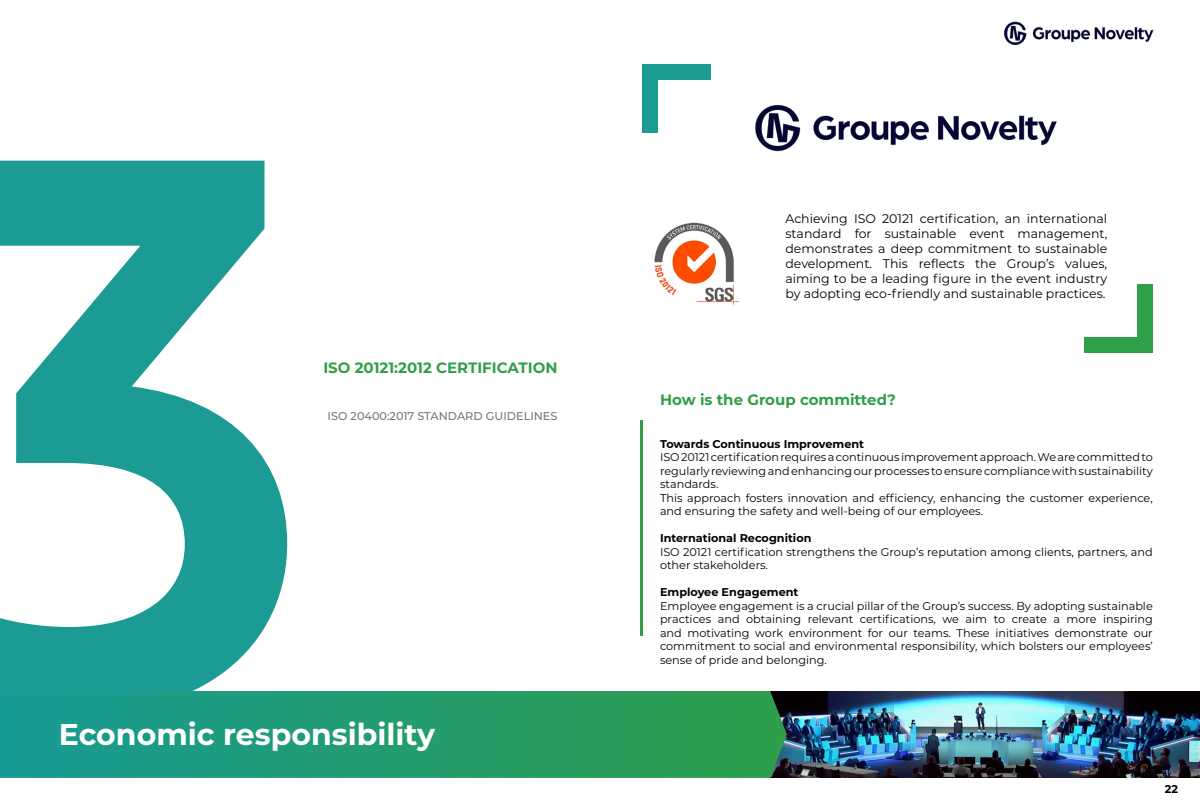
<style>
.page{position:relative;width:1200px;height:800px;background:#fff}
.page>*{position:absolute;margin:0;border:0;box-sizing:border-box;transform-origin:0 0}
.t1{font:600 781.25px "Montserrat";color:#1c9a94}
.t2{font:700 30px "Montserrat";color:#fff}
.t3{font:700 15px "Montserrat";color:#309f49}
.t4{font:12.5px/15px "Montserrat";color:#000;text-align:justify}
.t5{font:11.25px/13.5px "Montserrat";color:#000}
.t6{font:700 11.25px "Montserrat";color:#000}
.t7{font:500 11.25px "Montserrat";color:#787878}
</style>
<div class="page">
<img style="left:1003px;top:21px;width:151px;height:25px">
<img style="left:787px;top:691px;width:413px;height:87px">
<svg style="left:0;top:691px;width:787px;height:87px;background:#229b6f"></svg>
<hr style="left:640px;top:420px;width:3px;height:216px;background:#309f49">
<div style="left:642px;top:64px;width:69px;height:16px;background:#1c9a94"></div>
<div style="left:642px;top:64px;width:16px;height:69px;background:#1c9a94"></div>
<div style="left:1084px;top:337px;width:69px;height:16px;background:#309f49"></div>
<div style="left:1137px;top:284px;width:16px;height:69px;background:#309f49"></div>
<img style="left:755px;top:105px;width:302px;height:47px">
<img style="left:654px;top:222px;width:86px;height:83px">
<h1 class="t1" style="left:-135px;top:-124px;width:456px">3</h1>
<h3 class="t3" style="left:323px;top:356px;width:236px">ISO 20121:2012 CERTIFICATION</h3>
<p class="t7" style="left:328px;top:408px;width:231px">ISO 20400:2017 STANDARD GUIDELINES</p>
<h2 class="t2" style="left:59px;top:713px;width:378px">Economic responsibility</h2>
<p class="t4" style="left:785px;top:211px;width:323px">Achieving ISO 20121 certification, an international standard for sustainable event management, demonstrates a deep commitment to sustainable development. This reflects the Group’s values, aiming to be a leading figure in the event industry by adopting eco-friendly and sustainable practices.</p>
<h3 class="t3" style="left:660px;top:388px;width:237px">How is the Group committed?</h3>
<p class="t6" style="left:660px;top:436px;width:206px">Towards Continuous Improvement</p>
<p class="t5" style="left:660px;top:450px;width:494px">ISO 20121 certification requires a continuous improvement approach. We are committed to regularly reviewing and enhancing our processes to ensure compliance with sustainability standards.<br>This approach fosters innovation and efficiency, enhancing the customer experience, and ensuring the safety and well-being of our employees.</p>
<p class="t6" style="left:660px;top:530px;width:153px">International Recognition</p>
<p class="t5" style="left:660px;top:545px;width:494px">ISO 20121 certification strengthens the Group’s reputation among clients, partners, and other stakeholders.</p>
<p class="t6" style="left:660px;top:584px;width:140px">Employee Engagement</p>
<p class="t5" style="left:660px;top:599px;width:494px;text-align:justify">Employee engagement is a crucial pillar of the Group’s success. By adopting sustainable practices and obtaining relevant certifications, we aim to create a more inspiring and motivating work environment for our teams. These initiatives demonstrate our commitment to social and environmental responsibility, which bolsters our employees’ sense of pride and belonging.</p>
<p class="t6" style="left:1165px;top:781px;width:15px">22</p>
</div>
